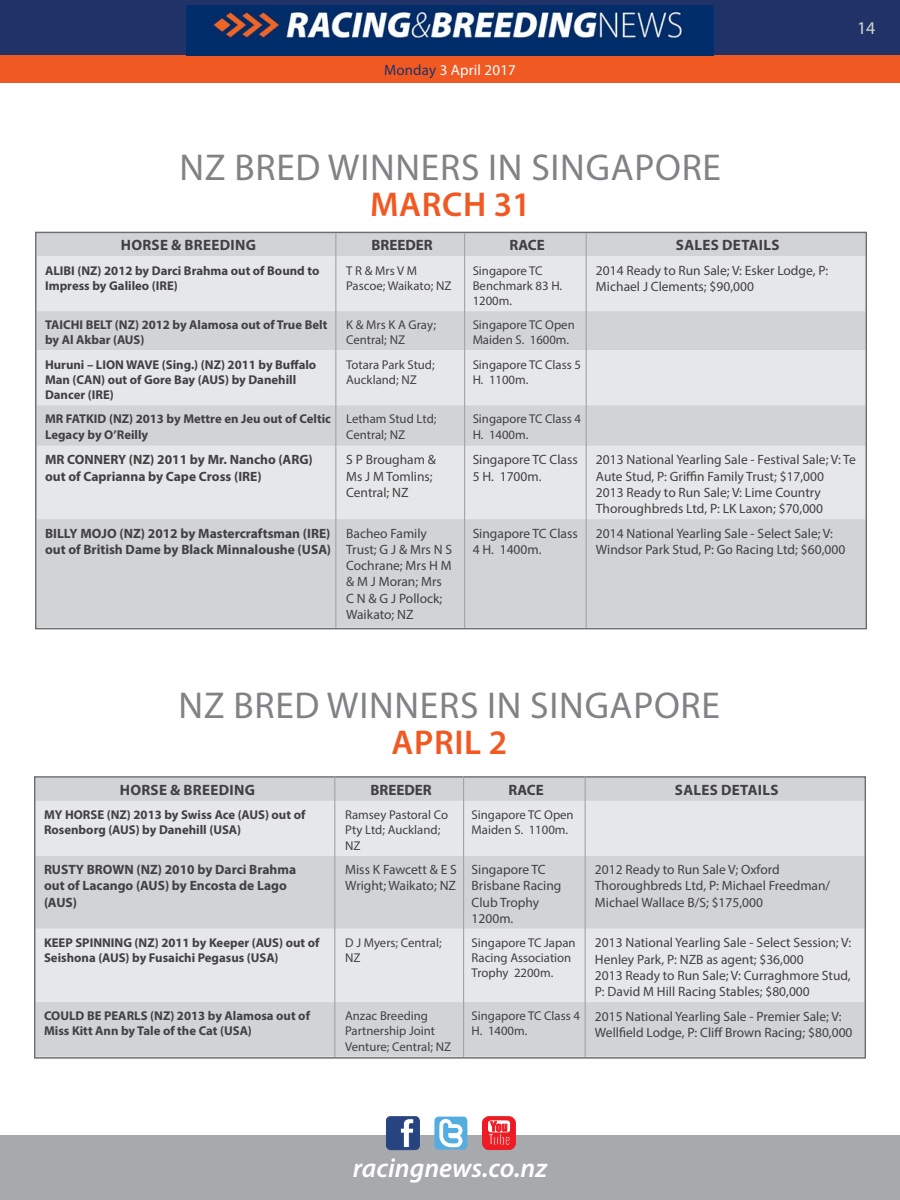
<style>
.page{position:relative;width:900px;height:1200px;background:#fff}
.page>*{position:absolute;margin:0;border:0;box-sizing:border-box;transform-origin:0 0}
.t1{font:37.5px "Myriad Pro";letter-spacing:.02em;color:#808285}
.t2{font:600 34.5px "Myriad Pro";letter-spacing:.02em;color:#f15922}
.t3{font:italic 600 27px "Myriad Pro";color:#fff}
.t4{font:18px "Myriad Pro";color:#d1d4d4}
.t5{font:700 15px "Myriad Pro";color:#414042}
.t6{font:15px "Myriad Pro";letter-spacing:.01em;color:#fff}
.t7{font:13.5px/16.2px "Myriad Pro";color:#414042}
.t8{font:700 13.5px/16.2px "Myriad Pro";color:#414042}
.t9{font:700 12.75px/15.3px "Myriad Pro";color:#414042}
.t10{font:12.75px/15.3px "Myriad Pro";color:#414042}
.s1{color:#203267}
</style>
<div class="page">
<div style="left:0;top:0;width:900px;height:64px;background:#203267"></div>
<div style="left:0;top:1136px;width:900px;height:64px;background:#a7a9ac"></div>
<svg style="left:386px;top:1117px;width:34px;height:33px"></svg>
<svg style="left:434px;top:1117px;width:33px;height:33px"></svg>
<svg style="left:482px;top:1116px;width:34px;height:34px"></svg>
<div style="left:0;top:56px;width:900px;height:27px;background:#f15922"></div>
<img style="left:187px;top:5px;width:526px;height:50px">
<div style="left:37px;top:779px;width:826px;height:277px;background:#d1d3d4"></div>
<svg style="left:37px;top:801px;width:826px;height:201px;background:#dedfe0"></svg>
<div style="left:34px;top:776px;width:832px;height:283px;border:2px solid #6d6e71"></div>
<hr style="left:334px;top:776px;width:1px;height:281px;background:#a3a1b2">
<hr style="left:463px;top:776px;width:1px;height:281px;background:#a3a1b2">
<hr style="left:585px;top:776px;width:1px;height:281px;background:#a3a1b2">
<div style="left:38px;top:235px;width:826px;height:391px;background:#d1d3d4"></div>
<svg style="left:38px;top:256px;width:826px;height:263px;background:#dfe0e1"></svg>
<div style="left:35px;top:232px;width:832px;height:397px;border:2px solid #6d6e71"></div>
<hr style="left:335px;top:233px;width:1px;height:395px;background:#a3a1b2">
<hr style="left:464px;top:233px;width:1px;height:395px;background:#a3a1b2">
<hr style="left:586px;top:233px;width:1px;height:395px;background:#a3a1b2">
<p class="t6" style="left:384px;top:61px;width:133px"><span class="s1">Monday</span> 3 April 2017</p>
<h1 class="t1" style="left:180px;top:144px;width:405px">NZ Bred Winners IN SINGA</h1>
<h1 class="t1" style="left:634px;top:144px;width:43px">PORE</h1>
<h2 class="t2" style="left:370px;top:182px;width:162px">MARCH 31</h2>
<h3 class="t4" style="left:857px;top:17px;width:20px">14</h3>
<p class="t5" style="left:121px;top:236px;width:21px">Horse</p>
<p class="t5" style="left:171px;top:236px;width:33px">&amp; Breeding</p>
<p class="t5" style="left:372px;top:236px;width:63px">BREEDER</p>
<p class="t5" style="left:509px;top:236px;width:37px">RACE</p>
<p class="t5" style="left:676px;top:236px;width:18px">Sales</p>
<p class="t5" style="left:722px;top:236px;width:20px">Details</p>
<p class="t9" style="left:45px;top:262px;width:276px">ALIBI (NZ) 2012 by Darci Brahma out of Bound to<br>Impress by Galileo (IRE)</p>
<p class="t10" style="left:346px;top:262px;width:107px">T R &amp; Mrs V M<br>Pascoe; Waikato; NZ</p>
<p class="t10" style="left:473px;top:262px;width:91px">Singapore TC<br>Benchmark 83 H.<br>1200m.</p>
<p class="t7" style="left:596px;top:262px;width:234px">2014 Ready to Run Sale; V: Esker Lodge, P:<br>Michael J Clements; $90,000</p>
<p class="t9" style="left:45px;top:317px;width:284px">TAICHI BELT (NZ) 2012 by Alamosa out of True Belt by Al Akbar (AUS)</p>
<p class="t10" style="left:346px;top:317px;width:91px">K &amp; Mrs K A Gray;<br>Central; NZ</p>
<p class="t10" style="left:473px;top:317px;width:104px">Singapore TC Open<br>Maiden S. 1600m.</p>
<p class="t9" style="left:45px;top:356px;width:273px">Huruni – LION WAVE (Sing.) (NZ) 2011 by Buffalo<br>Man (CAN) out of Gore Bay (AUS) by Danehill<br>Dancer (IRE)</p>
<p class="t10" style="left:346px;top:356px;width:90px">Totara Park Stud;<br>Auckland; NZ</p>
<p class="t10" style="left:473px;top:356px;width:110px">Singapore TC Class 5<br>H. 1100m.</p>
<p class="t9" style="left:45px;top:411px;width:287px">MR FATKID (NZ) 2013 by Mettre en Jeu out of Celtic<br>Legacy by O’Reilly</p>
<p class="t10" style="left:346px;top:411px;width:92px">Letham Stud Ltd;<br>Central; NZ</p>
<p class="t10" style="left:473px;top:411px;width:110px">Singapore TC Class 4<br>H. 1400m.</p>
<p class="t8" style="left:45px;top:451px;width:269px">MR CONNERY (NZ) 2011 by Mr. Nancho (ARG) out of Caprianna by Cape Cross (IRE)</p>
<p class="t7" style="left:346px;top:452px;width:91px">S P Brougham &amp;<br>Ms J M Tomlins;<br>Central; NZ</p>
<p class="t7" style="left:473px;top:452px;width:107px">Singapore TC Class<br>5 H. 1700m.</p>
<p class="t7" style="left:596px;top:452px;width:261px">2013 National Yearling Sale - Festival Sale; V: Te Aute Stud, P: Griffin Family Trust; $17,000<br>2013 Ready to Run Sale; V: Lime Country Thoroughbreds Ltd, P: LK Laxon; $70,000</p>
<p class="t8" style="left:45px;top:525px;width:288px">BILLY MOJO (NZ) 2012 by Mastercraftsman (IRE) out of British Dame by Black Minnaloushe (USA)</p>
<p class="t7" style="left:346px;top:525px;width:107px">Bacheo Family<br>Trust; G J &amp; Mrs N S<br>Cochrane; Mrs H M &amp; M J Moran; Mrs<br>C N &amp; G J Pollock;<br>Waikato; NZ</p>
<p class="t7" style="left:473px;top:525px;width:107px">Singapore TC Class<br>4 H. 1400m.</p>
<p class="t7" style="left:596px;top:525px;width:251px">2014 National Yearling Sale - Select Sale; V:<br>Windsor Park Stud, P: Go Racing Ltd; $60,000</p>
<h1 class="t1" style="left:178px;top:682px;width:405px">NZ Bred Winners IN SINGA</h1>
<h1 class="t1" style="left:633px;top:682px;width:43px">PORE</h1>
<h2 class="t2" style="left:392px;top:720px;width:117px">APRIL 2</h2>
<p class="t5" style="left:120px;top:780px;width:21px">Horse</p>
<p class="t5" style="left:170px;top:780px;width:33px">&amp; Breeding</p>
<p class="t5" style="left:370px;top:780px;width:63px">BREEDER</p>
<p class="t5" style="left:508px;top:780px;width:37px">RACE</p>
<p class="t5" style="left:675px;top:780px;width:18px">Sales</p>
<p class="t5" style="left:721px;top:780px;width:20px">Details</p>
<p class="t9" style="left:44px;top:807px;width:263px">MY HORSE (NZ) 2013 by Swiss Ace (AUS) out of<br>Rosenborg (AUS) by Danehill (USA)</p>
<p class="t10" style="left:345px;top:807px;width:104px">Ramsey Pastoral Co<br>Pty Ltd; Auckland;<br>NZ</p>
<p class="t10" style="left:472px;top:807px;width:104px">Singapore TC Open<br>Maiden S. 1100m.</p>
<p class="t8" style="left:44px;top:861px;width:254px">RUSTY BROWN (NZ) 2010 by Darci Brahma out of Lacango (AUS) by Encosta de Lago (AUS)</p>
<p class="t7" style="left:345px;top:861px;width:112px">Miss K Fawcett &amp; E S<br>Wright; Waikato; NZ</p>
<p class="t7" style="left:472px;top:861px;width:91px">Singapore TC<br>Brisbane Racing<br>Club Trophy<br>1200m.</p>
<p class="t7" style="left:595px;top:861px;width:237px">2012 Ready to Run Sale V; Oxford<br>Thoroughbreds Ltd, P: Michael Freedman/<br>Michael Wallace B/S; $175,000</p>
<p class="t9" style="left:44px;top:935px;width:277px">KEEP SPINNING (NZ) 2011 by Keeper (AUS) out of<br>Seishona (AUS) by Fusaichi Pegasus (USA)</p>
<p class="t10" style="left:345px;top:935px;width:98px">D J Myers; Central;<br>NZ</p>
<p class="t10" style="left:472px;top:935px;width:105px">Singapore TC Japan<br>Racing Association<br>Trophy 2200m.</p>
<p class="t7" style="left:595px;top:935px;width:258px">2013 National Yearling Sale - Select Session; V:<br>Henley Park, P: NZB as agent; $36,000<br>2013 Ready to Run Sale; V: Curraghmore Stud, P: David M H ill Racing Stables; $80,000</p>
<p class="t9" style="left:44px;top:1008px;width:268px">COULD BE PEARLS (NZ) 2013 by Alamosa out of<br>Miss Kitt Ann by Tale of the Cat (USA)</p>
<p class="t10" style="left:345px;top:1008px;width:108px">Anzac Breeding<br>Partnership Joint<br>Venture; Central; NZ</p>
<p class="t10" style="left:472px;top:1008px;width:110px">Singapore TC Class 4<br>H. 1400m.</p>
<p class="t7" style="left:595px;top:1008px;width:259px">2015 National Yearling Sale - Premier Sale; V:<br>Wellfield Lodge, P: Cliff Brown Racing; $80,000</p>
<h3 class="t3" style="left:353px;top:1150px;width:196px">racingnews.co.nz</h3>
</div>
